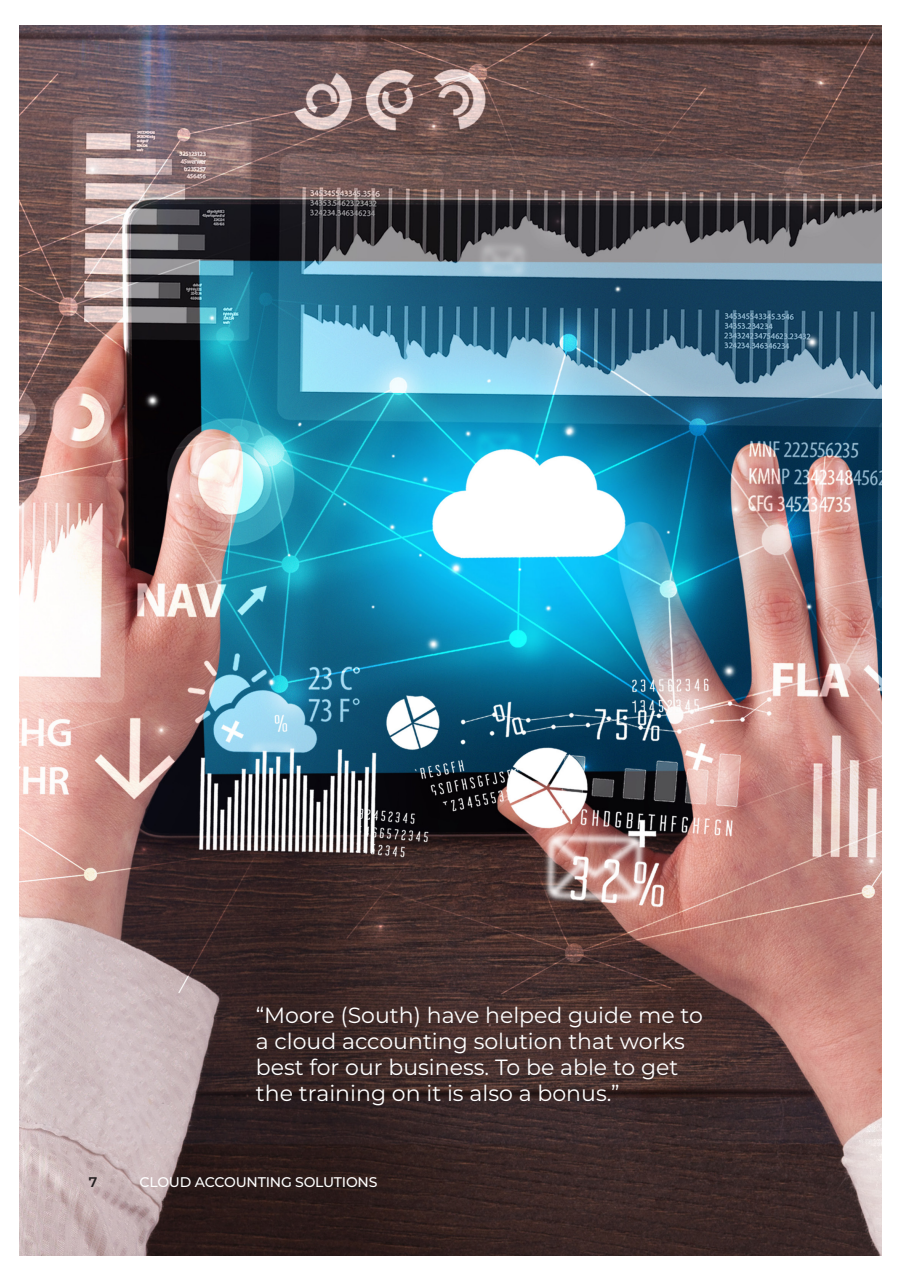
<style>
.page{position:relative;width:924px;height:1275px;background:#fff}
.page>*{position:absolute;margin:0;border:0;box-sizing:border-box;transform-origin:0 0}
.t1{font:22px/26px "Montserrat";color:#fff}
.Advert_title{font:500 14px "Montserrat";letter-spacing:-.015em;color:#fff}
.Pagination{font:600 14px "Montserrat";color:#231f20}
</style>
<div class="page">
<img style="left:19px;top:25px;width:862px;height:1230px">
<p class="t1" style="left:256px;top:1001px;width:448px">“Moore (South) have helped guide me to a cloud accounting solution that works best for our business. To be able to get the training on it is also a bonus.”</p>
<p class="Pagination" style="left:89px;top:1171px;width:10px">7</p>
<p class="Advert_title" style="left:139px;top:1172px;width:239px">CLOUD ACCOUNTING SOLUTIONS</p>
</div>
